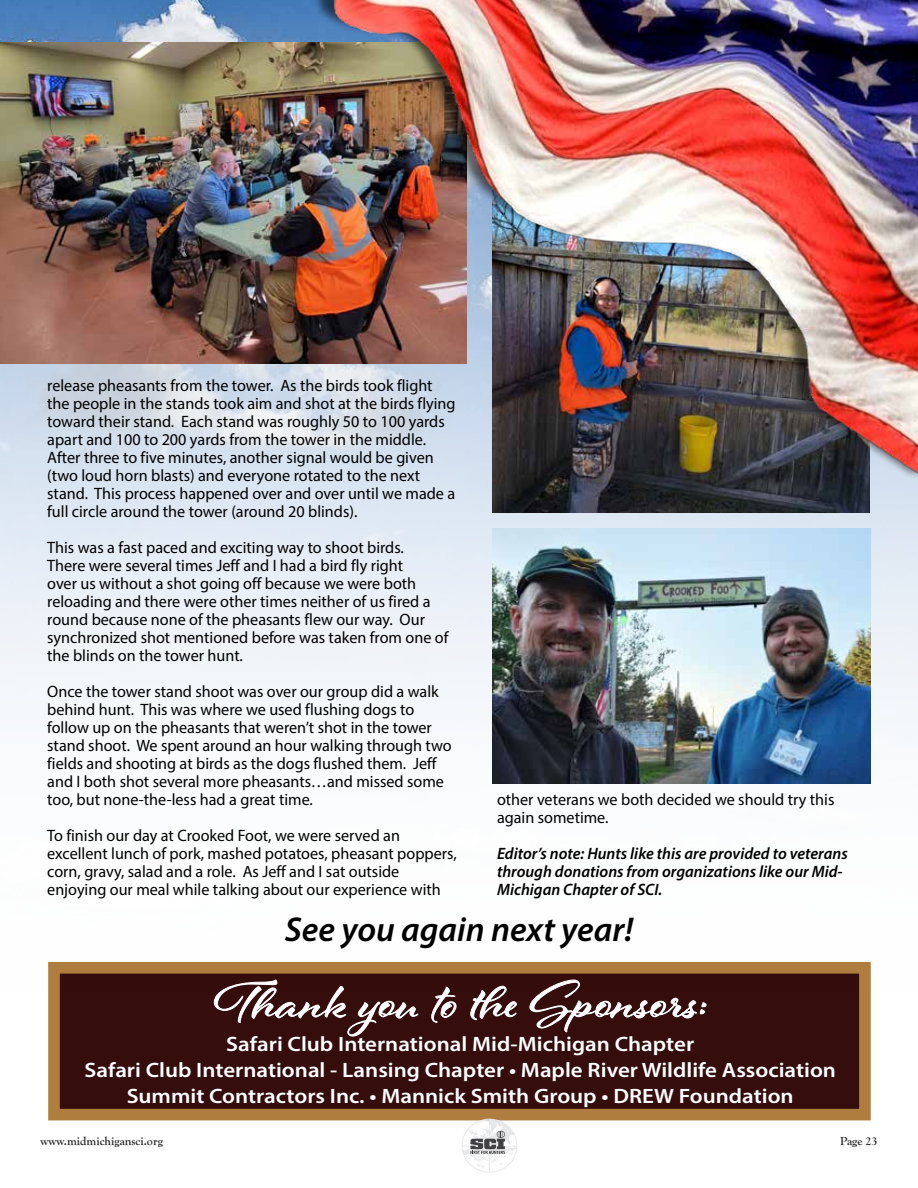
<style>
.page{position:relative;width:918px;height:1188px;background:#fff}
.page>*{position:absolute;margin:0;border:0;box-sizing:border-box;transform-origin:0 0}
.t1{font:italic 600 34.5px "Myriad Pro";color:#000}
.t2{font:600 20.85px/26.1px "Myriad Pro";color:#fff;text-align:center;scale:1.1 1}
.t3{font:16.5px/18px "Myriad Pro";color:#000}
.t4{font:italic 600 16.5px/18px "Myriad Pro";color:#000}
.t5{font:700 12px "Goudy Old Style T";color:#292829}
</style>
<div class="page">
<img style="left:0;top:0;width:918px;height:723px">
<img style="left:0;top:42px;width:313px;height:321px">
<img style="left:0;top:261px;width:1px;height:355px">
<img style="left:492px;top:479px;width:377px;height:34px">
<img style="left:492px;top:528px;width:379px;height:256px">
<div style="left:313px;top:0;width:605px;height:479px;background:#000;opacity:.55"></div>
<img style="left:329px;top:0;width:589px;height:476px">
<div style="left:48px;top:962px;width:823px;height:158px;background:#350d0d;border:12px solid #ab7835"></div>
<svg style="left:214px;top:980px;width:493px;height:56px"></svg>
<img style="left:460px;top:1119px;width:58px;height:54px">
<svg style="left:470px;top:1131px;width:35px;height:23px"></svg>
<p class="t3" style="left:47px;top:376px;width:410px">release pheasants from the tower. As the birds took flight the people in the stands took aim and shot at the birds flying toward their stand. Each stand was roughly 50 to 100 yards apart and 100 to 200 yards from the tower in the middle.<br>After three to five minutes, another signal would be given (two loud horn blasts) and everyone rotated to the next stand. This process happened over and over until we made a full circle around the tower (around 20 blinds).</p>
<p class="t3" style="left:47px;top:538px;width:403px">This was a fast paced and exciting way to shoot birds.<br>There were several times Jeff and I had a bird fly right<br>over us without a shot going off because we were both reloading and there were other times neither of us fired a round because none of the pheasants flew our way. Our synchronized shot mentioned before was taken from one of the blinds on the tower hunt.</p>
<p class="t3" style="left:47px;top:682px;width:406px">Once the tower stand shoot was over our group did a walk behind hunt. This was where we used flushing dogs to follow up on the pheasants that weren’t shot in the tower stand shoot. We spent around an hour walking through two fields and shooting at birds as the dogs flushed them. Jeff and I both shot several more pheasants…and missed some too, but none-the-less had a great time.</p>
<p class="t3" style="left:47px;top:826px;width:411px">To finish our day at Crooked Foot, we were served an excellent lunch of pork, mashed potatoes, pheasant poppers, corn, gravy, salad and a role. As Jeff and I sat outside enjoying our meal while talking about our experience with</p>
<p class="t3" style="left:497px;top:791px;width:339px">other veterans we both decided we should try this again sometime.</p>
<p class="t4" style="left:497px;top:844px;width:352px">Editor’s note: Hunts like this are provided to veterans through donations from organizations like our Mid-<br>Michigan Chapter of SCI.</p>
<h1 class="t1" style="left:285px;top:907px;width:350px">See you again next year!</h1>
<p class="t2" style="left:84px;top:1030px;width:685px">Safari Club International Mid-Michigan Chapter<br>Safari Club International - Lansing Chapter • Maple River Wildlife Association<br>Summit Contractors Inc. • Mannick Smith Group • DREW Foundation</p>
<p class="t5" style="left:40px;top:1134px;width:124px">www.midmichigansci.org</p>
<p class="t5" style="left:840px;top:1134px;width:39px">Page 23</p>
</div>
